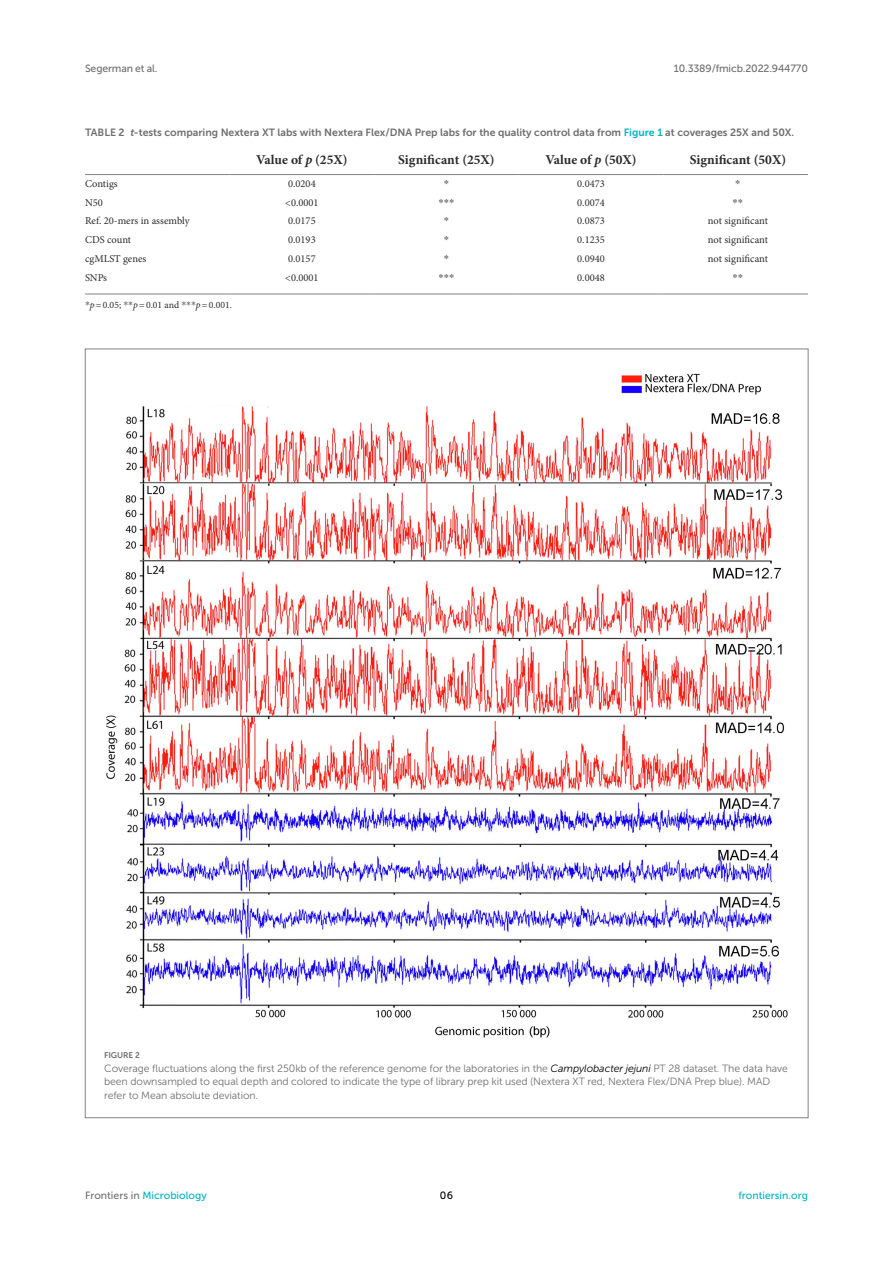
<style>
.page{position:relative;width:893px;height:1263px;background:#fff}
.page>*{position:absolute;margin:0;border:0;box-sizing:border-box;transform-origin:0 0}
.TB_CH{font:700 13.5px "Minion Pro";color:#2b2b2a}
.FIG_LEG{font:10.5px/13.5px "Museo Sans 300";letter-spacing:-.01em;color:#706f70}
.TB_TX{font:10.5px "Minion Pro";color:#2b2b2a}
.TT{font:10.5px "Museo Sans 700";color:#706f70}
.t1{font:10.5px "Museo Sans 500";letter-spacing:-.015em;color:#706f70}
.t2{font:10.5px "Museo Sans 500";color:#00b4c4}
.TB_TX-2{font:10.5px "STIX";color:#2b2b2a}
.t3{font:10.5px "Museo Sans 500";color:#000}
.TFN{font:9.75px "Minion Pro";color:#2b2b2a}
.FIG_HD{font:8.25px "Museo Sans 700";letter-spacing:-.01em;color:#706f70}
.s1{font-style:italic}
.s2{color:#00b4c4}
.s3{font-family:"STIX"}
.s4{font-style:italic;color:#000}
.s5{color:#706f70}
</style>
<div class="page">
<img style="left:106px;top:373px;width:682px;height:665px">
<hr style="left:519px;top:294px;width:144px;height:1px;background:#808285">
<hr style="left:374px;top:294px;width:145px;height:1px;background:#808285">
<hr style="left:230px;top:294px;width:144px;height:1px;background:#808285">
<hr style="left:663px;top:294px;width:145px;height:1px;background:#808285">
<hr style="left:85px;top:294px;width:145px;height:1px;background:#808285">
<hr style="left:230px;top:174px;width:144px;height:1px;background:#808285">
<hr style="left:374px;top:174px;width:145px;height:1px;background:#808285">
<hr style="left:519px;top:174px;width:144px;height:1px;background:#808285">
<hr style="left:663px;top:174px;width:145px;height:1px;background:#808285">
<hr style="left:85px;top:174px;width:145px;height:1px;background:#808285">
<p class="t1" style="left:85px;top:63px;width:74px">Segerman et al.</p>
<p class="t1" style="left:674px;top:63px;width:136px">10.3389/fmicb.2022.944770</p>
<p class="TT" style="left:85px;top:127px;width:711px">TABLE 2 <span class="s1">t</span>-tests comparing Nextera XT labs with Nextera Flex/DNA Prep labs for the quality control data from <span class="s2">Figure 1</span> at coverages 25X and 50X.</p>
<p class="TB_CH" style="left:256px;top:150px;width:93px">Value of <span class="s1">p</span> (25X)</p>
<p class="TB_CH" style="left:398px;top:150px;width:98px">Significant (25X)</p>
<p class="TB_CH" style="left:545px;top:150px;width:93px">Value of <span class="s1">p</span> (50X)</p>
<p class="TB_CH" style="left:690px;top:150px;width:98px">Significant (50X)</p>
<p class="TB_TX" style="left:85px;top:176px;width:34px">Contigs</p>
<p class="TB_TX" style="left:288px;top:176px;width:29px">0.0204</p>
<p class="TB_TX-2" style="left:444px;top:176px;width:7px">*</p>
<p class="TB_TX" style="left:577px;top:176px;width:29px">0.0473</p>
<p class="TB_TX-2" style="left:735px;top:176px;width:7px">*</p>
<p class="TB_TX" style="left:85px;top:195px;width:19px">N50</p>
<p class="TB_TX" style="left:285px;top:195px;width:35px">&lt;0.0001</p>
<p class="TB_TX-2" style="left:439px;top:195px;width:17px">***</p>
<p class="TB_TX" style="left:577px;top:195px;width:29px">0.0074</p>
<p class="TB_TX-2" style="left:733px;top:195px;width:12px">**</p>
<p class="TB_TX" style="left:85px;top:214px;width:106px">Ref. 20-mers in assembly</p>
<p class="TB_TX" style="left:288px;top:214px;width:29px">0.0175</p>
<p class="TB_TX-2" style="left:444px;top:214px;width:7px">*</p>
<p class="TB_TX" style="left:577px;top:214px;width:29px">0.0873</p>
<p class="TB_TX" style="left:708px;top:214px;width:62px">not significant</p>
<p class="TB_TX" style="left:85px;top:233px;width:48px">CDS count</p>
<p class="TB_TX" style="left:288px;top:233px;width:29px">0.0193</p>
<p class="TB_TX-2" style="left:444px;top:232px;width:7px">*</p>
<p class="TB_TX" style="left:577px;top:233px;width:29px">0.1235</p>
<p class="TB_TX" style="left:708px;top:233px;width:62px">not significant</p>
<p class="TB_TX" style="left:85px;top:252px;width:63px">cgMLST genes</p>
<p class="TB_TX" style="left:288px;top:252px;width:29px">0.0157</p>
<p class="TB_TX-2" style="left:444px;top:251px;width:7px">*</p>
<p class="TB_TX" style="left:577px;top:252px;width:29px">0.0940</p>
<p class="TB_TX" style="left:708px;top:252px;width:62px">not significant</p>
<p class="TB_TX" style="left:85px;top:270px;width:24px">SNPs</p>
<p class="TB_TX" style="left:285px;top:270px;width:35px">&lt;0.0001</p>
<p class="TB_TX-2" style="left:439px;top:270px;width:17px">***</p>
<p class="TB_TX" style="left:577px;top:270px;width:29px">0.0048</p>
<p class="TB_TX-2" style="left:733px;top:270px;width:12px">**</p>
<p class="TFN" style="left:85px;top:298px;width:148px"><span class="s3">*</span><span class="s1">p</span>=0.05; <span class="s3">**</span><span class="s1">p</span>=0.01 and <span class="s3">***</span><span class="s1">p</span>=0.001.</p>
<p class="FIG_HD" style="left:104px;top:1051px;width:37px">FIGURE 2</p>
<p class="FIG_LEG" style="left:104px;top:1061px;width:685px">Coverage fluctuations along the first 250 kb of the reference genome for the laboratories in the <span class="s4">Campylobacter jejuni</span> PT 28 dataset. The data have been downsampled to equal depth and colored to indicate the type of library prep kit used (Nextera XT red, Nextera Flex/DNA Prep blue). MAD refer to Mean absolute deviation.</p>
<p class="t2" style="left:85px;top:1190px;width:123px"><span class="s5">Frontiers in</span> Microbiology</p>
<p class="t3" style="left:440px;top:1190px;width:15px">06</p>
<p class="t2" style="left:738px;top:1190px;width:71px">frontiersin.org</p>
</div>
